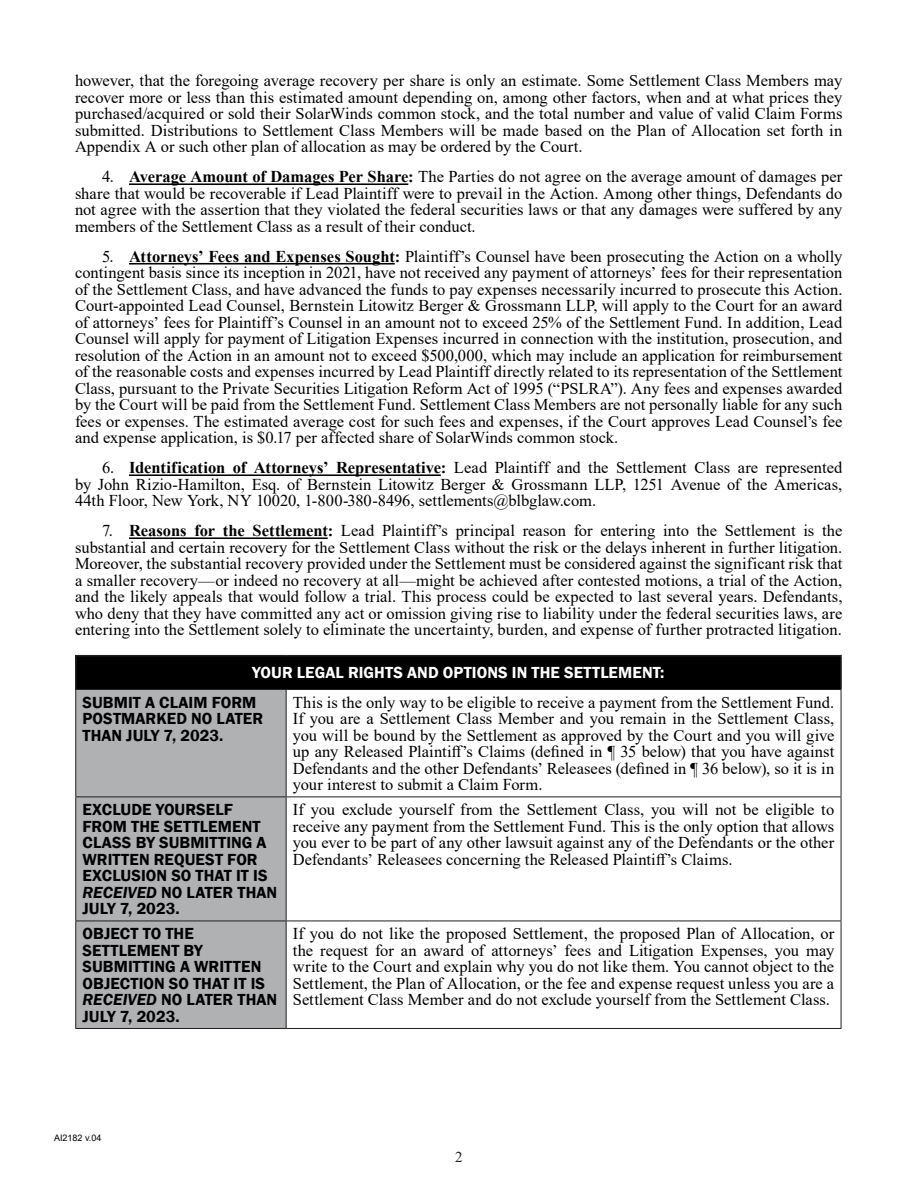
<style>
.page{position:relative;width:918px;height:1188px;background:#fff}
.page>*{position:absolute;margin:0;border:0;box-sizing:border-box;transform-origin:0 0}
.Body_Copy{font:16.5px/16.5px "Times New Roman";color:#000;text-align:justify}
.Body_Copy-2{font:600 16.5px/16.5px "Franklin Gothic";letter-spacing:.005em;color:#000}
.t1{font:600 16.5px "Franklin Gothic";letter-spacing:.005em;color:#fff}
.t2{font:15px "Times New Roman";color:#231f20}
.t3{font:9px "Arial";color:#000}
.s1{font-weight:700}
.s2{font-style:italic}
</style>
<div class="page">
<hr style="left:129px;top:183px;width:279px;height:2px;background:#000">
<hr style="left:129px;top:263px;width:266px;height:2px;background:#000">
<hr style="left:129px;top:474px;width:312px;height:2px;background:#000">
<hr style="left:129px;top:537px;width:199px;height:2px;background:#000">
<div style="left:76px;top:656px;width:765px;height:33px;background:#000"></div>
<div style="left:76px;top:690px;width:210px;height:338px;background:#b0b1b2"></div>
<hr style="left:75px;top:655px;width:211px;height:1px;background:#231f20">
<hr style="left:75px;top:656px;width:1px;height:33px;background:#231f20">
<hr style="left:286px;top:655px;width:556px;height:1px;background:#231f20">
<hr style="left:840px;top:656px;width:2px;height:33px;background:#231f20">
<hr style="left:75px;top:689px;width:211px;height:1px;background:#231f20">
<hr style="left:75px;top:690px;width:1px;height:107px;background:#231f20">
<hr style="left:286px;top:689px;width:555px;height:1px;background:#231f20">
<hr style="left:286px;top:690px;width:1px;height:107px;background:#231f20">
<hr style="left:841px;top:690px;width:1px;height:107px;background:#231f20">
<hr style="left:75px;top:797px;width:211px;height:1px;background:#231f20">
<hr style="left:75px;top:797px;width:1px;height:124px;background:#231f20">
<hr style="left:286px;top:797px;width:555px;height:1px;background:#231f20">
<hr style="left:286px;top:797px;width:1px;height:124px;background:#231f20">
<hr style="left:841px;top:797px;width:1px;height:124px;background:#231f20">
<hr style="left:75px;top:921px;width:211px;height:1px;background:#231f20">
<hr style="left:75px;top:921px;width:1px;height:107px;background:#231f20">
<hr style="left:286px;top:921px;width:555px;height:1px;background:#231f20">
<hr style="left:286px;top:921px;width:1px;height:107px;background:#231f20">
<hr style="left:841px;top:921px;width:1px;height:107px;background:#231f20">
<hr style="left:75px;top:1028px;width:211px;height:1px;background:#231f20">
<hr style="left:286px;top:1028px;width:555px;height:1px;background:#231f20">
<p class="Body_Copy" style="left:75px;top:72px;width:769px">however, that the foregoing average recovery per share is only an estimate. Some Settlement Class Members may recover more or less than this estimated amount depending on, among other factors, when and at what prices they purchased/acquired or sold their SolarWinds common stock, and the total number and value of valid Claim Forms submitted. Distributions to Settlement Class Members will be made based on the Plan of Allocation set forth in Appendix A or such other plan of allocation as may be ordered by the Court.</p>
<p class="Body_Copy" style="left:75px;top:168px;width:769px;text-indent:27px">4. <span class="s1">Average Amount of Damages Per Share:</span> The Parties do not agree on the average amount of damages per share that would be recoverable if Lead Plaintiff were to prevail in the Action. Among other things, Defendants do not agree with the assertion that they violated the federal securities laws or that any damages were suffered by any members of the Settlement Class as a result of their conduct.</p>
<p class="Body_Copy" style="left:75px;top:248px;width:769px;text-indent:27px">5. <span class="s1">Attorneys’ Fees and Expenses Sought:</span> Plaintiff’s Counsel have been prosecuting the Action on a wholly contingent basis since its inception in 2021, have not received any payment of attorneys’ fees for their representation of the Settlement Class, and have advanced the funds to pay expenses necessarily incurred to prosecute this Action.<br>Court-appointed Lead Counsel, Bernstein Litowitz Berger &amp; Grossmann LLP, will apply to the Court for an award of attorneys’ fees for Plaintiff’s Counsel in an amount not to exceed 25% of the Settlement Fund. In addition, Lead Counsel will apply for payment of Litigation Expenses incurred in connection with the institution, prosecution, and resolution of the Action in an amount not to exceed $500,000, which may include an application for reimbursement of the reasonable costs and expenses incurred by Lead Plaintiff directly related to its representation of the Settlement Class, pursuant to the Private Securities Litigation Reform Act of 1995 (“PSLRA”). Any fees and expenses awarded by the Court will be paid from the Settlement Fund. Settlement Class Members are not personally liable for any such fees or expenses. The estimated average cost for such fees and expenses, if the Court approves Lead Counsel’s fee and expense application, is $0.17 per affected share of SolarWinds common stock.</p>
<p class="Body_Copy" style="left:75px;top:459px;width:769px;text-indent:27px">6. <span class="s1">Identification of Attorneys’ Representative:</span> Lead Plaintiff and the Settlement Class are represented by John Rizio-Hamilton, Esq. of Bernstein Litowitz Berger &amp; Grossmann LLP, 1251 Avenue of the Americas, 44th Floor, New York, NY 10020, 1-800-380-8496, settlements@blbglaw.com.</p>
<p class="Body_Copy" style="left:75px;top:522px;width:769px;text-indent:27px">7. <span class="s1">Reasons for the Settlement:</span> Lead Plaintiff’s principal reason for entering into the Settlement is the substantial and certain recovery for the Settlement Class without the risk or the delays inherent in further litigation.<br>Moreover, the substantial recovery provided under the Settlement must be considered against the significant risk that a smaller recovery—or indeed no recovery at all—might be achieved after contested motions, a trial of the Action, and the likely appeals that would follow a trial. This process could be expected to last several years. Defendants, who deny that they have committed any act or omission giving rise to liability under the federal securities laws, are entering into the Settlement solely to eliminate the uncertainty, burden, and expense of further protracted litigation.</p>
<h1 class="t1" style="left:252px;top:663px;width:414px">YOUR LEGAL RIGHTS AND OPTIONS IN THE SETTLEMENT:</h1>
<p class="Body_Copy-2" style="left:82px;top:694px;width:182px">SUBMIT A CLAIM FORM<br>POSTMARKED NO LATER<br>THAN JULY 7, 2023.</p>
<p class="Body_Copy" style="left:293px;top:693px;width:543px">This is the only way to be eligible to receive a payment from the Settlement Fund.<br>If you are a Settlement Class Member and you remain in the Settlement Class, you will be bound by the Settlement as approved by the Court and you will give up any Released Plaintiff’s Claims (defined in ¶ 35 below) that you have against Defendants and the other Defendants’ Releasees (defined in ¶ 36 below), so it is in your interest to submit a Claim Form.</p>
<p class="Body_Copy-2" style="left:82px;top:802px;width:196px">EXCLUDE YOURSELF<br>FROM THE SETTLEMENT<br>CLASS BY SUBMITTING A<br>WRITTEN REQUEST FOR<br>EXCLUSION SO THAT IT IS<br><span class="s2">RECEIVED</span> NO LATER THAN<br>JULY 7, 2023.</p>
<p class="Body_Copy" style="left:293px;top:801px;width:543px">If you exclude yourself from the Settlement Class, you will not be eligible to receive any payment from the Settlement Fund. This is the only option that allows you ever to be part of any other lawsuit against any of the Defendants or the other Defendants’ Releasees concerning the Released Plaintiff’s Claims.</p>
<p class="Body_Copy-2" style="left:82px;top:926px;width:196px">OBJECT TO THE<br>SETTLEMENT BY<br>SUBMITTING A WRITTEN<br>OBJECTION SO THAT IT IS<br><span class="s2">RECEIVED</span> NO LATER THAN<br>JULY 7, 2023.</p>
<p class="Body_Copy" style="left:293px;top:925px;width:543px">If you do not like the proposed Settlement, the proposed Plan of Allocation, or the request for an award of attorneys’ fees and Litigation Expenses, you may write to the Court and explain why you do not like them. You cannot object to the Settlement, the Plan of Allocation, or the fee and expense request unless you are a Settlement Class Member and do not exclude yourself from the Settlement Class.</p>
<p class="t3" style="left:54px;top:1131px;width:49px">AI2182 v.04</p>
<p class="t2" style="left:455px;top:1146px;width:9px">2</p>
</div>
